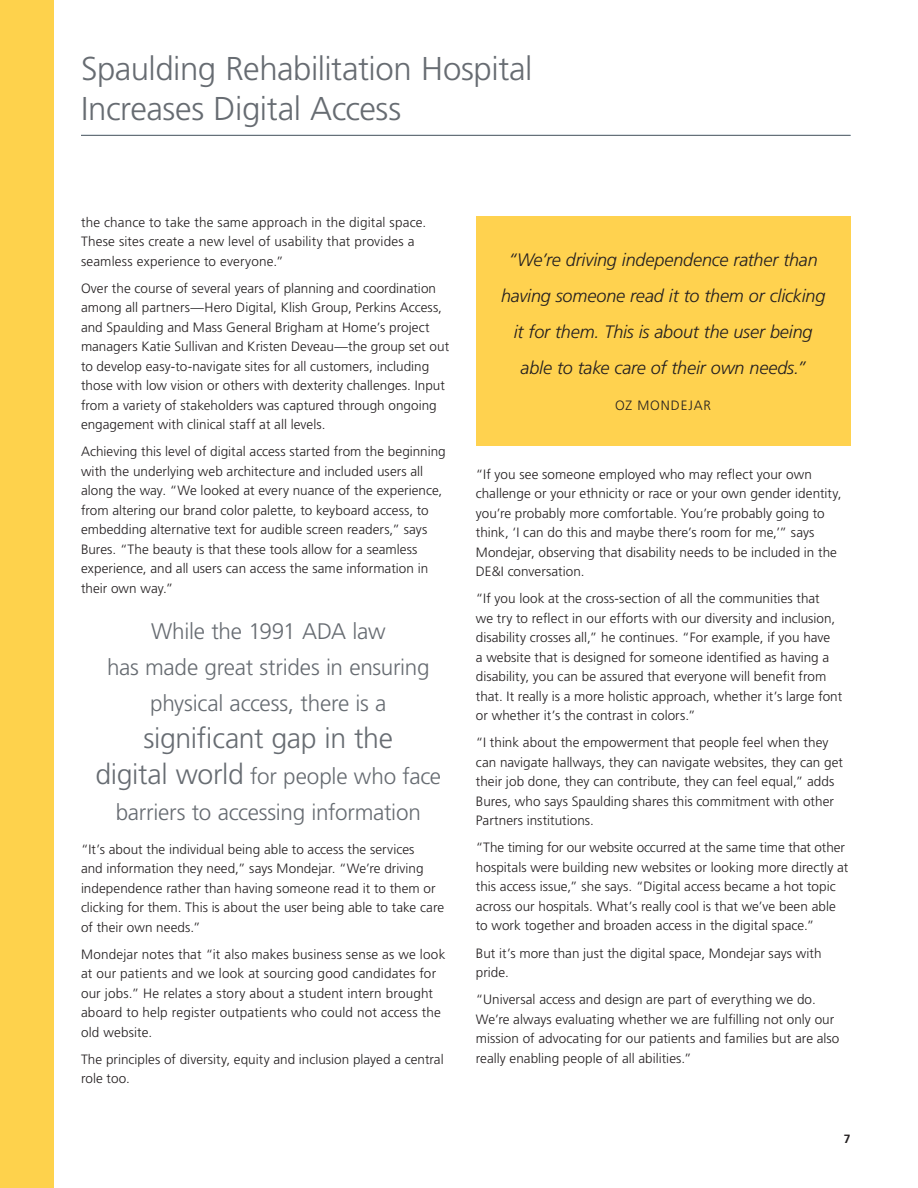
<style>
.page{position:relative;width:918px;height:1188px;background:#fff}
.page>*{position:absolute;margin:0;border:0;box-sizing:border-box;transform-origin:0 0}
.t1{font:300 33px "Frutiger";letter-spacing:-.015em;color:#676c72}
.Main_text{font:300 28.5px "Frutiger";letter-spacing:-.015em;color:#676c72}
.Main_text-2{font:300 22.5px/36px "Frutiger";letter-spacing:-.01em;color:#676c72;text-align:center}
.Main_text-3{font:italic 300 18px/36px "Frutiger";letter-spacing:-.01em;color:#231f20;text-align:center}
.Main_text-4{font:300 13.5px/19.5px "Frutiger";letter-spacing:.005em;color:#231f20}
.Main_text-5{font:300 13.5px "Frutiger";letter-spacing:.065em;color:#231f20}
.t2{font:700 12px "Frutiger";color:#231f20}
.s1{font-size:28.5px}
</style>
<div class="page">
<div style="left:0;top:0;width:54px;height:1188px;background:#fed24c"></div>
<hr style="left:81px;top:135px;width:769px;height:1px;background:#676c72">
<div style="left:476px;top:216px;width:374px;height:230px;background:#ffd24f"></div>
<p class="t1" style="left:81px;top:50px;width:453px">Spaulding Rehabilitation Hospital</p>
<p class="t1" style="left:81px;top:90px;width:322px">Increases Digital Access</p>
<p class="Main_text-4" style="left:81px;top:212px;width:347px">the chance to take the same approach in the digital space.<br>These sites create a new level of usability that provides a seamless experience to everyone.”</p>
<p class="Main_text-4" style="left:81px;top:278px;width:370px">Over the course of several years of planning and coordination among all partners—Hero Digital, Klish Group, Perkins Access, and Spaulding and Mass General Brigham at Home’s project managers Katie Sullivan and Kristen Deveau—the group set out to develop easy-to-navigate sites for all customers, including those with low vision or others with dexterity challenges. Input from a variety of stakeholders was captured through ongoing engagement with clinical staff at all levels.</p>
<p class="Main_text-4" style="left:81px;top:442px;width:366px">Achieving this level of digital access started from the beginning with the underlying web architecture and included users all along the way. “We looked at every nuance of the experience, from altering our brand color palette, to keyboard access, to embedding alternative text for audible screen readers,” says Bures. “The beauty is that these tools allow for a seamless experience, and all users can access the same information in their own way.”</p>
<p class="Main_text-2" style="left:151px;top:613px;width:236px">While the 1991 ADA law</p>
<p class="Main_text-2" style="left:107px;top:649px;width:324px">has made great strides in ensuring physical access, there is a</p>
<p class="Main_text" style="left:144px;top:722px;width:251px">significant gap in the</p>
<p class="Main_text-2" style="left:95px;top:758px;width:347px"><span class="s1">digital world</span> for people who face barriers to accessing information</p>
<p class="Main_text-4" style="left:81px;top:839px;width:365px">“It’s about the individual being able to access the services<br>and information they need,” says Mondejar. “We’re driving independence rather than having someone read it to them or clicking for them. This is about the user being able to take care of their own needs.”</p>
<p class="Main_text-4" style="left:81px;top:944px;width:366px">Mondejar notes that “it also makes business sense as we look at our patients and we look at sourcing good candidates for our jobs.” He relates a story about a student intern brought aboard to help register outpatients who could not access the old website.</p>
<p class="Main_text-4" style="left:81px;top:1049px;width:364px">The principles of diversity, equity and inclusion played a central role too.</p>
<p class="Main_text-3" style="left:501px;top:241px;width:326px">“We’re driving independence rather than having someone read it to them or clicking it for them. This is about the user being able to take care of their own needs.”</p>
<p class="Main_text-5" style="left:615px;top:398px;width:97px">OZ MONDEJAR</p>
<p class="Main_text-4" style="left:476px;top:464px;width:367px">“If you see someone employed who may reflect your own challenge or your ethnicity or race or your own gender identity, you’re probably more comfortable. You’re probably going to think, ‘I can do this and maybe there’s room for me,’” says Mondejar, observing that disability needs to be included in the DE&amp;I conversation.</p>
<p class="Main_text-4" style="left:476px;top:589px;width:368px">“If you look at the cross-section of all the communities that<br>we try to reflect in our efforts with our diversity and inclusion, disability crosses all,” he continues. “For example, if you have<br>a website that is designed for someone identified as having a disability, you can be assured that everyone will benefit from that. It really is a more holistic approach, whether it’s large font or whether it’s the contrast in colors.”</p>
<p class="Main_text-4" style="left:476px;top:733px;width:369px">“I think about the empowerment that people feel when they can navigate hallways, they can navigate websites, they can get their job done, they can contribute, they can feel equal,” adds Bures, who says Spaulding shares this commitment with other Partners institutions.</p>
<p class="Main_text-4" style="left:476px;top:838px;width:374px">“The timing for our website occurred at the same time that other hospitals were building new websites or looking more directly at this access issue,” she says. “Digital access became a hot topic across our hospitals. What’s really cool is that we’ve been able to work together and broaden access in the digital space.”</p>
<p class="Main_text-4" style="left:476px;top:943px;width:347px">But it’s more than just the digital space, Mondejar says with pride.</p>
<p class="Main_text-4" style="left:476px;top:990px;width:365px">“Universal access and design are part of everything we do.<br>We’re always evaluating whether we are fulfilling not only our mission of advocating for our patients and families but are also really enabling people of all abilities.”</p>
<p class="t2" style="left:844px;top:1132px;width:8px">7</p>
</div>
